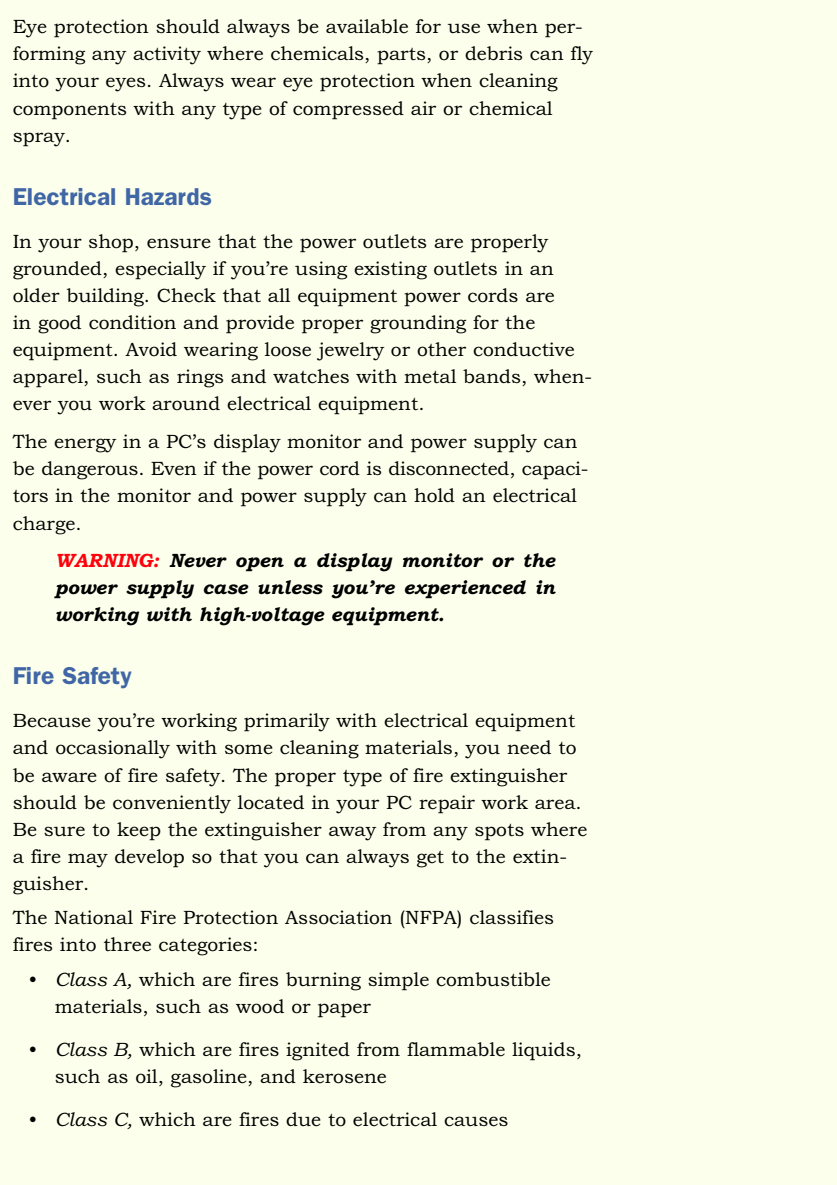
<style>
.page{position:relative;width:837px;height:1185px;background:#fff}
.page>*{position:absolute;margin:0;border:0;box-sizing:border-box;transform-origin:0 0}
.t1{font:600 24.5px "Franklin Gothic";color:#4066a6}
.t2{font:19.25px/27.1px "Bookman Old Style";color:#000}
.t3{font:italic 700 19.25px/27.1px "Bookman Old Style";color:#000;text-align:justify}
.s1{color:#ff000d}
.s2{font-style:italic}
</style>
<div class="page">
<div style="left:0;top:0;width:837px;height:1184px;background:#fbffeb"></div>
<p class="t2" style="left:13px;top:15px;width:581px">Eye protection should always be available for use when per&shy;forming any activity where chemicals, parts, or debris can fly into your eyes. Always wear eye protection when cleaning components with any type of compressed air or chemical spray.</p>
<p class="t1" style="left:13px;top:188px;width:201px">Electrical Hazards</p>
<p class="t2" style="left:13px;top:229px;width:581px">In your shop, ensure that the power outlets are properly grounded, especially if you’re using existing outlets in an older building. Check that all equipment power cords are<br>in good condition and provide proper grounding for the equipment. Avoid wearing loose jewelry or other conductive apparel, such as rings and watches with metal bands, when&shy;ever you work around electrical equipment.</p>
<p class="t2" style="left:13px;top:430px;width:577px">The energy in a PC’s display monitor and power supply can be dangerous. Even if the power cord is disconnected, capaci&shy;tors in the monitor and power supply can hold an electrical charge.</p>
<p class="t3" style="left:55px;top:549px;width:502px"><span class="s1">WARNING:</span> Never open a display monitor or the power supply case unless you’re experienced in working with high-voltage equipment.</p>
<p class="t1" style="left:13px;top:667px;width:121px">Fire Safety</p>
<p class="t2" style="left:13px;top:709px;width:576px">Because you’re working primarily with electrical equipment and occasionally with some cleaning materials, you need to be aware of fire safety. The proper type of fire extinguisher should be conveniently located in your PC repair work area.<br>Be sure to keep the extinguisher away from any spots where a fire may develop so that you can always get to the extin&shy;guisher.</p>
<p class="t2" style="left:13px;top:906px;width:543px">The National Fire Protection Association (NFPA) classifies fires into three categories:</p>
<p class="t2" style="left:55px;top:967px;width:497px;text-indent:-26px">• <span class="s2">Class A,</span> which are fires burning simple combustible materials, such as wood or paper</p>
<p class="t2" style="left:55px;top:1037px;width:528px;text-indent:-26px">• <span class="s2">Class B,</span> which are fires ignited from flammable liquids, such as oil, gasoline, and kerosene</p>
<p class="t2" style="left:29px;top:1107px;width:481px">• <span class="s2">Class C,</span> which are fires due to electrical causes</p>
</div>
